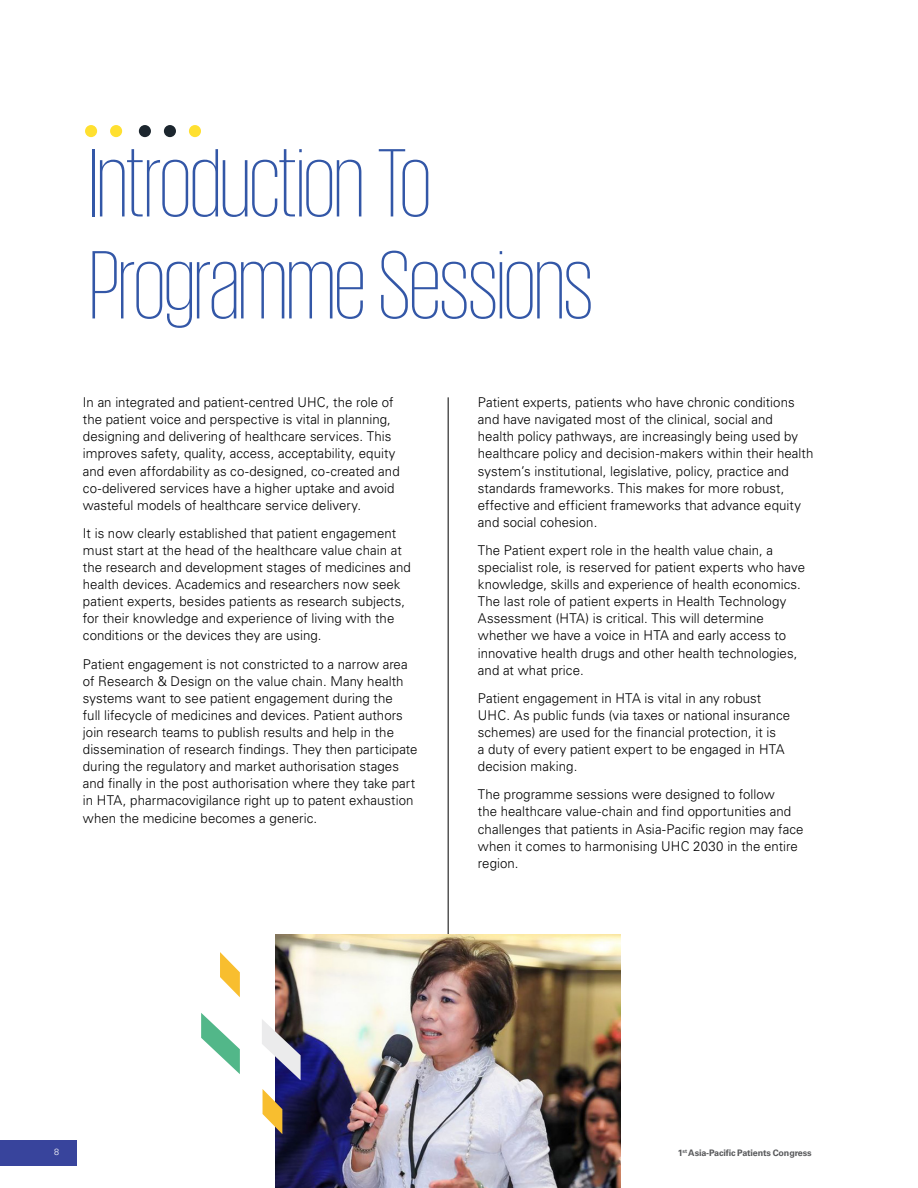
<style>
.page{position:relative;width:918px;height:1188px;background:#fff}
.page>*{position:absolute;margin:0;border:0;box-sizing:border-box;transform-origin:0 0}
.t1{font:200 99.3px/102px "KPMG";letter-spacing:-.015em;color:#3357a7}
.t2{font:300 13.5px/17.1px "Univers LT Std";letter-spacing:.005em;color:#000}
.t3{font:700 9px "Univers LT Std";letter-spacing:-.015em;color:#58595b}
.t4{font:300 9px "Univers LT Std";color:#fff}
.t5{font:700 5.25px "Univers LT Std";color:#58595b}
.s1{font-size:9px}
</style>
<div class="page">
<div style="left:0;top:1140px;width:77px;height:25px;background:#38449c"></div>
<hr style="left:448px;top:397px;width:1px;height:573px;background:#000">
<img style="left:276px;top:935px;width:345px;height:253px">
<svg style="left:262px;top:1019px;width:39px;height:61px"></svg>
<svg style="left:201px;top:1013px;width:39px;height:61px"></svg>
<svg style="left:263px;top:1089px;width:19px;height:45px"></svg>
<svg style="left:220px;top:952px;width:20px;height:45px"></svg>
<div style="left:189px;top:125px;width:12px;height:12px;background:#ffe030;border-radius:50%"></div>
<div style="left:164px;top:125px;width:12px;height:12px;background:#1c262e;border-radius:50%"></div>
<div style="left:139px;top:125px;width:12px;height:12px;background:#1c262e;border-radius:50%"></div>
<div style="left:110px;top:125px;width:12px;height:12px;background:#ffe030;border-radius:50%"></div>
<div style="left:85px;top:125px;width:12px;height:12px;background:#ffe030;border-radius:50%"></div>
<h1 class="t1" style="left:89px;top:130px;width:506px">Introduction To<br>Programme Sessions</h1>
<p class="t2" style="left:83px;top:394px;width:318px">In an integrated and patient-centred UHC, the role of the patient voice and perspective is vital in planning, designing and delivering of healthcare services. This improves safety, quality, access, acceptability, equity and even affordability as co-designed, co-created and co-delivered services have a higher uptake and avoid wasteful models of healthcare service delivery.</p>
<p class="t2" style="left:83px;top:525px;width:330px">It is now clearly established that patient engagement must start at the head of the healthcare value chain at the research and development stages of medicines and health devices. Academics and researchers now seek patient experts, besides patients as research subjects, for their knowledge and experience of living with the conditions or the devices they are using.</p>
<p class="t2" style="left:83px;top:655px;width:336px">Patient engagement is not constricted to a narrow area of Research &amp; Design on the value chain. Many health systems want to see patient engagement during the<br>full lifecycle of medicines and devices. Patient authors join research teams to publish results and help in the dissemination of research findings. They then participate during the regulatory and market authorisation stages and finally in the post authorisation where they take part in HTA, pharmacovigilance right up to patent exhaustion when the medicine becomes a generic.</p>
<p class="t2" style="left:478px;top:394px;width:337px">Patient experts, patients who have chronic conditions and have navigated most of the clinical, social and<br>health policy pathways, are increasingly being used by healthcare policy and decision-makers within their health system’s institutional, legislative, policy, practice and standards frameworks. This makes for more robust, effective and efficient frameworks that advance equity and social cohesion.</p>
<p class="t2" style="left:478px;top:542px;width:329px">The Patient expert role in the health value chain, a specialist role, is reserved for patient experts who have knowledge, skills and experience of health economics.<br>The last role of patient experts in Health Technology Assessment (HTA) is critical. This will determine whether we have a voice in HTA and early access to innovative health drugs and other health technologies, and at what price.</p>
<p class="t2" style="left:478px;top:689px;width:314px">Patient engagement in HTA is vital in any robust UHC. As public funds (via taxes or national insurance schemes) are used for the financial protection, it is<br>a duty of every patient expert to be engaged in HTA decision making.</p>
<p class="t2" style="left:478px;top:786px;width:327px">The programme sessions were designed to follow<br>the healthcare value-chain and find opportunities and challenges that patients in Asia-Pacific region may face when it comes to harmonising UHC 2030 in the entire region.</p>
<p class="t4" style="left:54px;top:1147px;width:7px">8</p>
<p class="t3" style="left:688px;top:1147px;width:125px">Asia-Pacific Patients Congress</p>
<p class="t5" style="left:678px;top:1148px;width:11px"><span class="s1">1</span>st</p>
</div>
